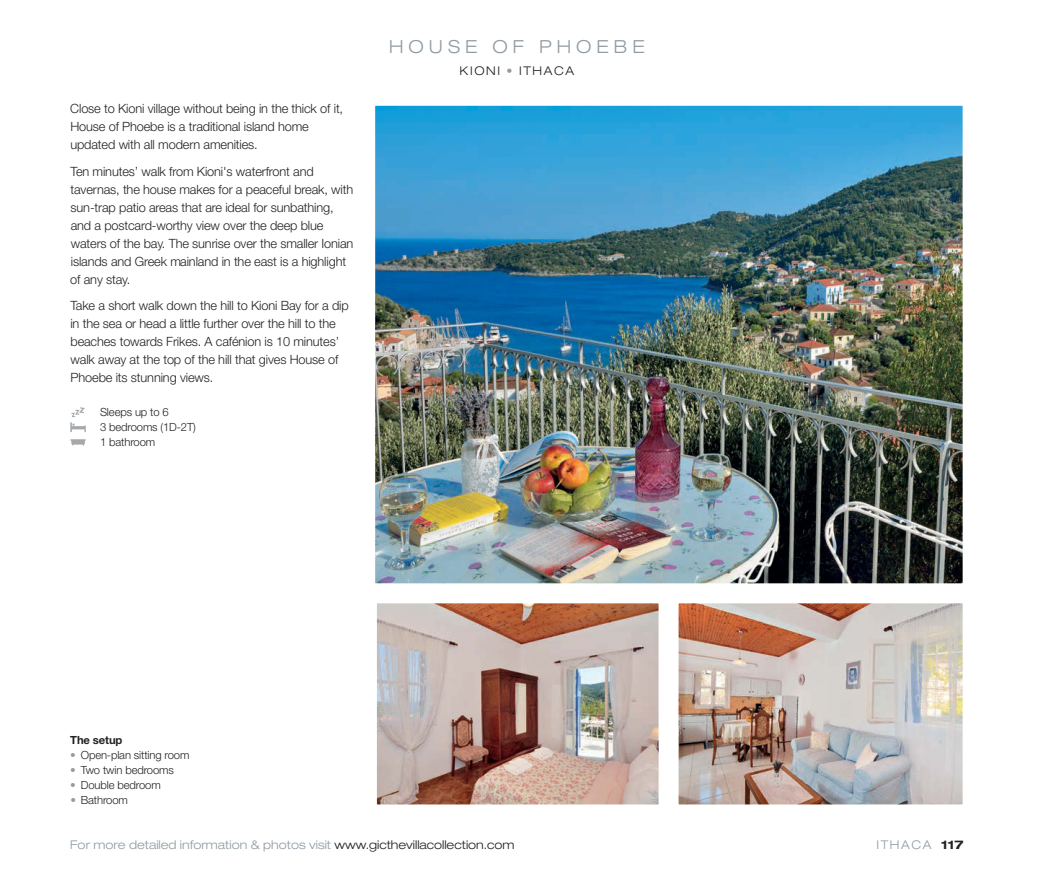
<style>
.page{position:relative;width:1038px;height:889px;background:#fff}
.page>*{position:absolute;margin:0;border:0;box-sizing:border-box;transform-origin:0 0}
.t1{font:300 expanded 18px "Helvetica Neue LT";letter-spacing:.28em;color:#919ba2}
.t2{font:300 12.75px/18px "Helvetica Neue LT";letter-spacing:-.01em;color:#232122}
.t3{font:300 expanded 12px "Helvetica Neue LT";color:#919ba2}
.t4{font:300 expanded 12px "Helvetica Neue LT";letter-spacing:.135em;color:#232122}
.t5{font:300 11.25px/15px "Helvetica Neue LT";letter-spacing:-.01em;color:#232122}
.t6{font:700 11.25px "Helvetica Neue LT";letter-spacing:-.01em;color:#232122}
.s1{color:#919ba2}
.s2{color:#232122}
.s3{font-weight:700;color:#232122}
</style>
<div class="page">
<img style="left:377px;top:107px;width:584px;height:475px">
<div style="left:374px;top:104px;width:590px;height:481px;border:2px solid #fff"></div>
<img style="left:378px;top:605px;width:279px;height:198px">
<div style="left:375px;top:602px;width:285px;height:204px;border:2px solid #fff"></div>
<img style="left:680px;top:605px;width:281px;height:198px">
<div style="left:677px;top:602px;width:287px;height:204px;border:2px solid #fff"></div>
<svg style="left:70px;top:439px;width:16px;height:7px"></svg>
<svg style="left:70px;top:407px;width:16px;height:25px"></svg>
<p class="t2" style="left:70px;top:101px;width:274px">Close to Kioni village without being in the thick of it,<br>House of Phoebe is a traditional island home updated with all modern amenities.</p>
<p class="t2" style="left:70px;top:164px;width:285px">Ten minutes’ walk from Kioni's waterfront and tavernas, the house makes for a peaceful break, with sun-trap patio areas that are ideal for sunbathing, and a postcard-worthy view over the deep blue waters of the bay. The sunrise over the smaller Ionian islands and Greek mainland in the east is a highlight of any stay.</p>
<p class="t2" style="left:70px;top:298px;width:280px">Take a short walk down the hill to Kioni Bay for a dip in the sea or head a little further over the hill to the beaches towards Frikes. A cafénion is 10 minutes’ walk away at the top of the hill that gives House of Phoebe its stunning views.</p>
<p class="t5" style="left:100px;top:406px;width:97px">Sleeps up to 6<br>3 bedrooms (1D-2T)<br>1 bathroom</p>
<h1 class="t1" style="left:389px;top:41px;width:257px">HOUSE OF PHOEBE</h1>
<p class="t4" style="left:460px;top:66px;width:116px">KIONI <span class="s1">•</span> ITHACA</p>
<p class="t6" style="left:70px;top:736px;width:54px">The setup</p>
<p class="t5" style="left:70px;top:748px;width:121px"><span class="s1">•</span> Open-plan sitting room</p>
<p class="t5" style="left:70px;top:763px;width:105px"><span class="s1">•</span> Two twin bedrooms</p>
<p class="t5" style="left:70px;top:778px;width:92px"><span class="s1">•</span> Double bedroom</p>
<p class="t5" style="left:70px;top:793px;width:59px"><span class="s1">•</span> Bathroom</p>
<p class="t3" style="left:70px;top:840px;width:446px">For more detailed information &amp; photos visit <span class="s2">www.gicthevillacollection.com</span></p>
<p class="t3" style="left:876px;top:840px;width:88px">ITHACA <span class="s3">117</span></p>
</div>
